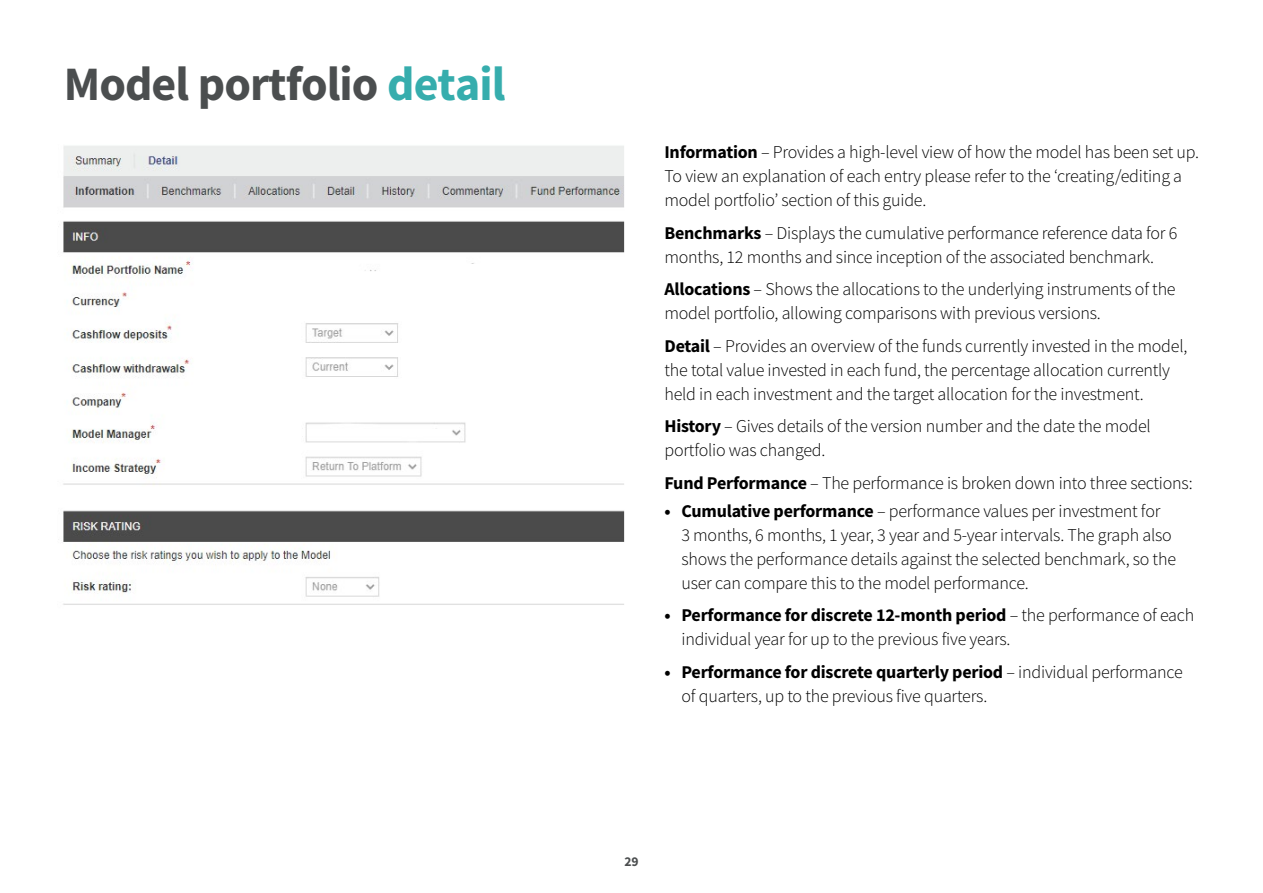
<style>
.page{position:relative;width:1263px;height:893px;background:#fff}
.page>*{position:absolute;margin:0;border:0;box-sizing:border-box;transform-origin:0 0}
.t1{font:700 48px "Source Sans Pro";letter-spacing:-.02em;color:#4b4e4f}
.t2{font:300 18px/24px "Source Sans Pro";letter-spacing:-.01em;color:#000}
.t3{font:700 13.5px "Source Sans Pro";color:#4b4e4f}
.s1{color:#36adad}
.s2{font-weight:700}
</style>
<div class="page">
<img style="left:63px;top:146px;width:562px;height:459px">
<h1 class="t1" style="left:64px;top:51px;width:443px">Model portfolio <span class="s1">detail</span></h1>
<p class="t2" style="left:664px;top:140px;width:536px"><span class="s2">Information</span> – Provides a high-level view of how the model has been set up.<br>To view an explanation of each entry please refer to the ‘creating/editing a model portfolio’ section of this guide.</p>
<p class="t2" style="left:664px;top:221px;width:514px"><span class="s2">Benchmarks</span> – Displays the cumulative performance reference data for 6 months, 12 months and since inception of the associated benchmark.</p>
<p class="t2" style="left:664px;top:277px;width:513px"><span class="s2">Allocations</span> – Shows the allocations to the underlying instruments of the model portfolio, allowing comparisons with previous versions.</p>
<p class="t2" style="left:664px;top:334px;width:524px"><span class="s2">Detail</span> – Provides an overview of the funds currently invested in the model, the total value invested in each fund, the percentage allocation currently held in each investment and the target allocation for the investment.</p>
<p class="t2" style="left:664px;top:414px;width:488px"><span class="s2">History</span> – Gives details of the version number and the date the model portfolio was changed.</p>
<p class="t2" style="left:664px;top:471px;width:530px"><span class="s2">Fund Performance</span> – The performance is broken down into three sections:</p>
<p class="t2" style="left:681px;top:499px;width:496px;text-indent:-17px"><span class="s2">• Cumulative performance</span> – performance values per investment for<br>3 months, 6 months, 1 year, 3 year and 5-year intervals. The graph also shows the performance details against the selected benchmark, so the user can compare this to the model performance.</p>
<p class="t2" style="left:681px;top:603px;width:514px;text-indent:-17px"><span class="s2">• Performance for discrete 12-month period</span> – the performance of each individual year for up to the previous five years.</p>
<p class="t2" style="left:681px;top:660px;width:503px;text-indent:-17px"><span class="s2">• Performance for discrete quarterly period</span> – individual performance of quarters, up to the previous five quarters.</p>
<p class="t3" style="left:624px;top:852px;width:16px">29</p>
</div>
